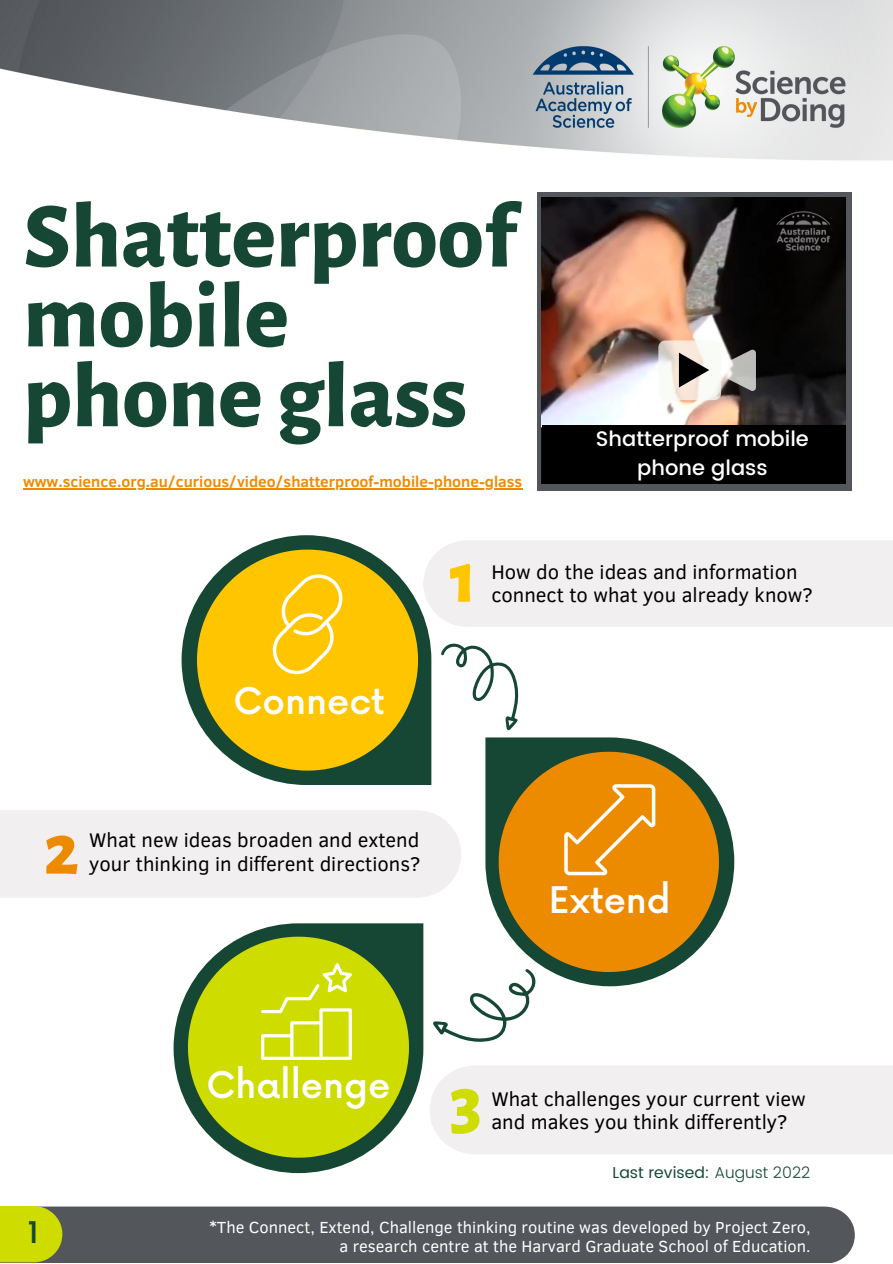
<style>
.page{position:relative;width:893px;height:1264px;background:#fff}
.page>*{position:absolute;margin:0;border:0;box-sizing:border-box;transform-origin:0 0}
.t1{font:800 93px/79.8px "Alegreya Sans";color:#154734}
.t2{font:800 73.8px "Alegreya Sans";color:#ffc600}
.t3{font:800 73.8px "Alegreya Sans";color:#ed8b00}
.t4{font:800 73.8px "Alegreya Sans";color:#cedc00}
.t5{font:500 35.7px "Now";color:#fff}
.t6{font:500 30.75px "Poppins";color:#154734}
.t7{font:500 21px/29.2px "Poppins";color:#fff;text-align:center}
.t8{font:20.25px/23.5px "Clear Sans";color:#000}
.t9{font:16.5px/19px "Clear Sans";color:#fff;text-align:right}
.t10{font:15.75px "Poppins";color:#154734}
.t11{font:700 15.45px "Clear Sans";color:#ed8b00}
.s1{font-weight:300}
.s2{font-weight:500}
</style>
<div class="page">
<div style="left:62px;top:1206px;width:792px;height:56px;background:#53565a"></div>
<div style="left:0;top:810px;width:461px;height:87px;background:#f1efef"></div>
<svg style="left:485px;top:737px;width:249px;height:185px;fill:#154734"></svg>
<svg style="left:498px;top:751px;width:221px;height:199px;background:#c88415"></svg>
<svg style="left:173px;top:923px;width:250px;height:250px"></svg>
<svg style="left:188px;top:936px;width:221px;height:221px;background:#afc21e"></svg>
<svg style="left:430px;top:950px;width:462px;height:204px"></svg>
<svg style="left:564px;top:784px;width:91px;height:91px;background:#ef9b23"></svg>
<svg style="left:253px;top:963px;width:99px;height:101px;background:#d5e127"></svg>
<svg style="left:181px;top:535px;width:250px;height:250px"></svg>
<svg style="left:197px;top:549px;width:221px;height:221px;background:#d6b41d"></svg>
<svg style="left:273px;top:572px;width:72px;height:102px;background:#ffce28"></svg>
<svg style="left:423px;top:540px;width:469px;height:191px"></svg>
<div style="left:536px;top:192px;width:315px;height:298px;background:#53565a"></div>
<img style="left:542px;top:197px;width:303px;height:228px">
<svg style="left:728px;top:350px;width:27px;height:41px"></svg>
<svg style="left:658px;top:340px;width:63px;height:60px;background:#d1ccc6"></svg>
<div style="left:542px;top:425px;width:303px;height:59px;background:#000"></div>
<img style="left:0;top:0;width:892px;height:161px">
<hr style="left:23px;top:488px;width:499px;height:1px;background:#ed8b00">
<svg style="left:0;top:1206px;width:62px;height:56px;background:#c3d008"></svg>
<h1 class="t1" style="left:23px;top:199px;width:493px">Shatterproof mobile phone glass</h1>
<p class="t11" style="left:23px;top:470px;width:500px">www.science.org.au/curious/video/shatterproof-mobile-phone-glass</p>
<p class="t7" style="left:596px;top:424px;width:214px">Shatterproof mobile phone glass</p>
<h3 class="t5" style="left:233px;top:682px;width:153px">Connect</h3>
<h2 class="t2" style="left:449px;top:542px;width:29px">1</h2>
<p class="t8" style="left:491px;top:559px;width:323px">How do the ideas and information connect to what you already know?</p>
<h2 class="t3" style="left:44px;top:814px;width:37px">2</h2>
<p class="t8" style="left:89px;top:827px;width:333px">What new ideas broaden and extend your thinking in different directions?</p>
<h3 class="t5" style="left:549px;top:880px;width:123px">Extend</h3>
<h3 class="t6" style="left:28px;top:1214px;width:12px">1</h3>
<h3 class="t5" style="left:206px;top:1065px;width:185px">Challenge</h3>
<h2 class="t4" style="left:449px;top:1067px;width:34px">3</h2>
<p class="t8" style="left:491px;top:1085px;width:316px">What challenges your current view and makes you think differently?</p>
<p class="t10" style="left:612px;top:1163px;width:199px">Last revised: <span class="s1">August 2022</span></p>
<p class="t9" style="left:209px;top:1216px;width:602px"><span class="s2">*</span>The Connect, Extend, Challenge thinking routine was developed by Project Zero, a research centre at the Harvard Graduate School of Education.</p>
</div>
